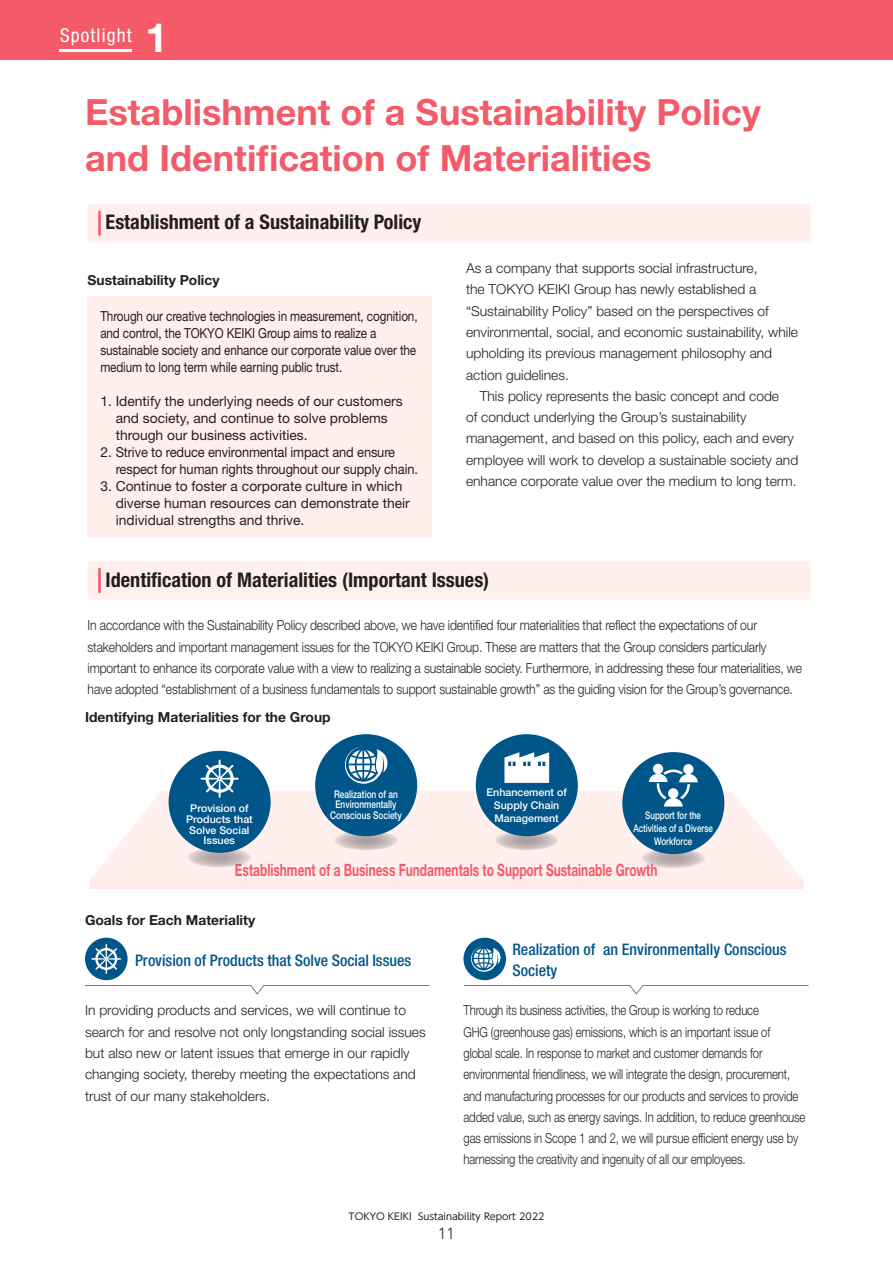
<style>
.page{position:relative;width:893px;height:1263px;background:#fff}
.page>*{position:absolute;margin:0;border:0;box-sizing:border-box;transform-origin:0 0}
.t1{font:700 36.15px/46.8px "Helvetica Neue LT Std";color:#f45a67}
.t2{font:700 condensed 20.25px "Helvetica Neue LT Std";color:#241f1f}
.t3{font:condensed 19.2px "Helvetica Neue LT Std";letter-spacing:.06em;color:#fff}
.t4{font:700 16.95px "Helvetica Neue LT Std";color:#f45a67;scale:.7 1}
.t5{font:500 condensed 15.9px/21.3px "Helvetica Neue LT Std";color:#005589}
.t6{font:300 15.9px "Avenir LT Std";color:#241f1f}
.t7{font:300 13.8px/21.3px "Helvetica Neue LT Std";letter-spacing:-.01em;color:#241f1f}
.t8{font:300 13.8px/21.3px "Helvetica Neue LT Std";letter-spacing:-.01em;color:#241f1f;scale:.88 1}
.t9{font:300 13.8px/21.3px "Helvetica Neue LT Std";letter-spacing:-.01em;color:#241f1f;scale:.82 1}
.t10{font:13.8px/17px "Helvetica Neue LT Std";letter-spacing:-.01em;color:#241f1f}
.t11{font:13.8px/17px "Helvetica Neue LT Std";letter-spacing:-.01em;color:#241f1f;scale:.85 1}
.t12{font:700 13.8px "Helvetica Neue LT Std";color:#241f1f}
.t13{font:500 10.65px/10.6px "Helvetica Neue LT Std";color:#fff;text-align:center}
.t14{font:500 10.65px/10.6px "Helvetica Neue LT Std";color:#fff;text-align:center;scale:.78 1}
.t15{font:500 10.65px/12.8px "Helvetica Neue LT Std";color:#fff;text-align:center;scale:.75 1}
.t16{font:9.6px "UD Shin Go NT Pr 6 N";color:#241f1f}
.s1{font-weight:700;font-stretch:normal;font-size:40.35px}
</style>
<div class="page">
<div style="left:0;top:0;width:893px;height:60px;background:#f45a67"></div>
<div style="left:88px;top:204px;width:722px;height:38px;background:#fff0ee"></div>
<hr style="left:98px;top:212px;width:3px;height:23px;background:#f45a67">
<div style="left:88px;top:296px;width:344px;height:241px;background:#fff0ee"></div>
<div style="left:88px;top:561px;width:722px;height:39px;background:#fff0ee"></div>
<hr style="left:98px;top:569px;width:3px;height:23px;background:#f45a67">
<svg style="left:90px;top:791px;width:713px;height:89px;fill:#fff0ee"></svg>
<div style="left:89px;top:880px;width:714px;height:9px;background:#ffe8e5"></div>
<svg style="left:188px;top:848px;width:63px;height:19px"></svg>
<div style="left:169px;top:751px;width:102px;height:102px;background:#005589;border-radius:50%"></div>
<svg style="left:641px;top:848px;width:64px;height:20px"></svg>
<svg style="left:495px;top:830px;width:64px;height:20px"></svg>
<svg style="left:334px;top:830px;width:64px;height:20px"></svg>
<div style="left:315px;top:734px;width:102px;height:102px;background:#005589;border-radius:50%"></div>
<div style="left:476px;top:734px;width:102px;height:102px;background:#005589;border-radius:50%"></div>
<div style="left:622px;top:752px;width:102px;height:102px;background:#005589;border-radius:50%"></div>
<svg style="left:345px;top:746px;width:43px;height:38px"></svg>
<svg style="left:649px;top:764px;width:49px;height:42px"></svg>
<svg style="left:200px;top:759px;width:39px;height:39px"></svg>
<svg style="left:504px;top:752px;width:45px;height:31px"></svg>
<div style="left:85px;top:938px;width:43px;height:42px;background:#005589;border-radius:50%"></div>
<svg style="left:91px;top:944px;width:30px;height:30px"></svg>
<div style="left:463px;top:938px;width:43px;height:42px;background:#005589;border-radius:50%"></div>
<svg style="left:471px;top:946px;width:30px;height:26px"></svg>
<svg style="left:85px;top:985px;width:345px;height:10px"></svg>
<svg style="left:464px;top:985px;width:345px;height:10px"></svg>
<hr style="left:60px;top:50px;width:72px;height:2px;background:#fff">
<h3 class="t3" style="left:60px;top:25px;width:109px">Spotlight <span class="s1">1</span></h3>
<h1 class="t1" style="left:85px;top:87px;width:677px">Establishment of a Sustainability Policy and Identification of Materialities</h1>
<h2 class="t2" style="left:106px;top:210px;width:317px">Establishment of a Sustainability Policy</h2>
<p class="t12" style="left:88px;top:272px;width:133px">Sustainability Policy</p>
<p class="t11" style="left:100px;top:307px;width:375px">Through our creative technologies in measurement, cognition, and control, the TOKYO KEIKI Group aims to realize a sustainable society and enhance our corporate value over the medium to long term while earning public trust.</p>
<p class="t10" style="left:116px;top:392px;width:288px;text-indent:-15px">1. Identify the underlying needs of our customers and society, and continue to solve problems through our business activities.</p>
<p class="t10" style="left:116px;top:443px;width:304px;text-indent:-15px">2. Strive to reduce environmental impact and ensure respect for human rights throughout our supply chain.</p>
<p class="t10" style="left:116px;top:477px;width:296px;text-indent:-15px">3. Continue to foster a corporate culture in which diverse human resources can demonstrate their individual strengths and thrive.</p>
<p class="t7" style="left:466px;top:257px;width:333px">As a company that supports social infrastructure,<br>the TOKYO KEIKI Group has newly established a “Sustainability Policy” based on the perspectives of environmental, social, and economic sustainability, while upholding its previous management philosophy and action guidelines.</p>
<p class="t7" style="left:466px;top:385px;width:334px;text-indent:14px">This policy represents the basic concept and code<br>of conduct underlying the Group’s sustainability management, and based on this policy, each and every employee will work to develop a sustainable society and enhance corporate value over the medium to long term.</p>
<h2 class="t2" style="left:106px;top:567px;width:385px">Identification of Materialities (Important Issues)</h2>
<p class="t8" style="left:88px;top:615px;width:813px">In accordance with the Sustainability Policy described above, we have identified four materialities that reflect the expectations of our stakeholders and important management issues for the TOKYO KEIKI Group. These are matters that the Group considers particularly important to enhance its corporate value with a view to realizing a sustainable society. Furthermore, in addressing these four materialities, we have adopted “establishment of a business fundamentals to support sustainable growth” as the guiding vision for the Group’s governance.</p>
<p class="t12" style="left:85px;top:709px;width:247px">Identifying Materialities for the Group</p>
<p class="t13" style="left:186px;top:803px;width:68px">Provision of<br>Products that<br>Solve Social<br>Issues</p>
<p class="t14" style="left:330px;top:788px;width:93px">Realization of an<br>Environmentally<br>Conscious Society</p>
<p class="t13" style="left:487px;top:786px;width:82px;line-height:12.8px">Enhancement of<br>Supply Chain<br>Management</p>
<p class="t15" style="left:633px;top:809px;width:107px">Support for the<br>Activities of a Diverse<br>Workforce</p>
<p class="t4" style="left:235px;top:859px;width:605px">Establishment of a Business Fundamentals to Support Sustainable Growth</p>
<p class="t12" style="left:85px;top:911px;width:172px">Goals for Each Materiality</p>
<p class="t5" style="left:135px;top:949px;width:278px">Provision of Products that Solve Social Issues</p>
<p class="t7" style="left:85px;top:1000px;width:342px">In providing products and services, we will continue to search for and resolve not only longstanding social issues but also new or latent issues that emerge in our rapidly changing society, thereby meeting the expectations and trust of our many stakeholders.</p>
<p class="t5" style="left:512px;top:938px;width:276px">Realization of an Environmentally Conscious<br>Society</p>
<p class="t9" style="left:463px;top:1000px;width:418px">Through its business activities, the Group is working to reduce<br>GHG (greenhouse gas) emissions, which is an important issue of<br>global scale. In response to market and customer demands for environmental friendliness, we will integrate the design, procurement, and manufacturing processes for our products and services to provide added value, such as energy savings. In addition, to reduce greenhouse gas emissions in Scope 1 and 2, we will pursue efficient energy use by harnessing the creativity and ingenuity of all our employees.</p>
<p class="t16" style="left:349px;top:1209px;width:197px">TOKYO KEIKI Sustainability Report 2022</p>
<p class="t6" style="left:438px;top:1224px;width:18px">11</p>
</div>
